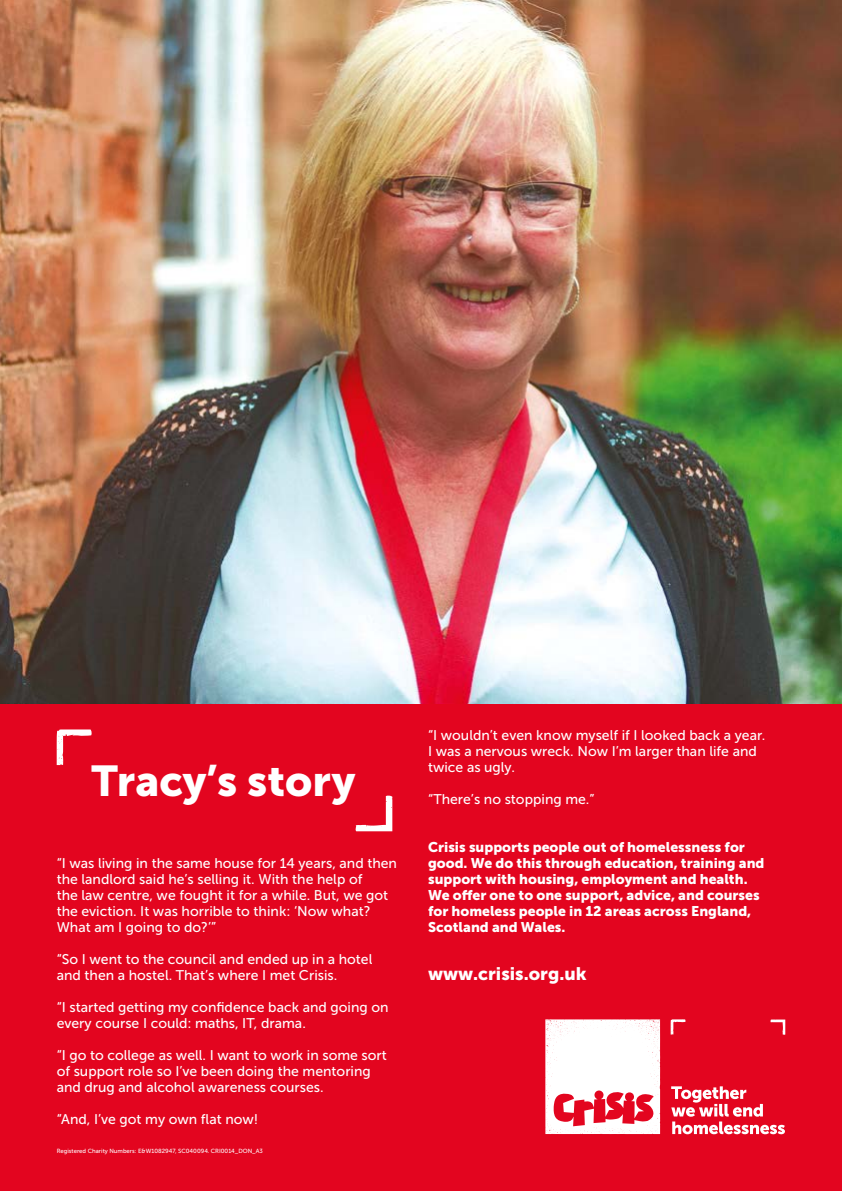
<style>
.page{position:relative;width:842px;height:1191px;background:#fff}
.page>*{position:absolute;margin:0;border:0;box-sizing:border-box;transform-origin:0 0}
.t1{font:42.9px "Museo Sans 900";color:#fff}
.t2{font:18px "Museo Sans 900";color:#fff}
.t3{font:14px/16px "Museo Sans 500";color:#fff}
.t4{font:14px/16px "Museo Sans 900";color:#fff}
.t5{font:6px "Museo Sans 500";color:#fff}
</style>
<div class="page">
<div style="left:0;top:353px;width:842px;height:838px;background:#e3051f"></div>
<svg style="left:671px;top:1086px;width:114px;height:48px"></svg>
<svg style="left:770px;top:1019px;width:15px;height:16px"></svg>
<svg style="left:671px;top:1019px;width:15px;height:15px"></svg>
<svg style="left:545px;top:1019px;width:115px;height:116px;background:#fad3d7"></svg>
<img style="left:0;top:0;width:842px;height:703px">
<svg style="left:355px;top:795px;width:37px;height:36px"></svg>
<svg style="left:57px;top:729px;width:35px;height:36px"></svg>
<h1 class="t1" style="left:92px;top:756px;width:265px">Tracy’s story</h1>
<p class="t3" style="left:57px;top:855px;width:342px">“I was living in the same house for 14 years, and then the landlord said he’s selling it. With the help of<br>the law centre, we fought it for a while. But, we got the eviction. It was horrible to think: ‘Now what?<br>What am I going to do?’”</p>
<p class="t3" style="left:57px;top:951px;width:317px">“So I went to the council and ended up in a hotel and then a hostel. That’s where I met Crisis.</p>
<p class="t3" style="left:57px;top:999px;width:333px">“I started getting my confidence back and going on every course I could: maths, IT, drama.</p>
<p class="t3" style="left:57px;top:1047px;width:332px">“I go to college as well. I want to work in some sort of support role so I’ve been doing the mentoring and drug and alcohol awareness courses.</p>
<p class="t3" style="left:57px;top:1111px;width:203px">“And, I’ve got my own flat now!</p>
<p class="t5" style="left:57px;top:1147px;width:208px">Registered Charity Numbers: E&amp;W1082947, SC040094. CRI0014_DON_A3</p>
<p class="t3" style="left:428px;top:727px;width:339px">“I wouldn’t even know myself if I looked back a year.<br>I was a nervous wreck. Now I’m larger than life and twice as ugly.</p>
<p class="t3" style="left:428px;top:791px;width:168px">“There’s no stopping me.”</p>
<p class="t4" style="left:428px;top:839px;width:338px">Crisis supports people out of homelessness for good. We do this through education, training and support with housing, employment and health.<br>We offer one to one support, advice, and courses for homeless people in 12 areas across England, Scotland and Wales.</p>
<p class="t2" style="left:428px;top:963px;width:160px">www.crisis.org.uk</p>
</div>
